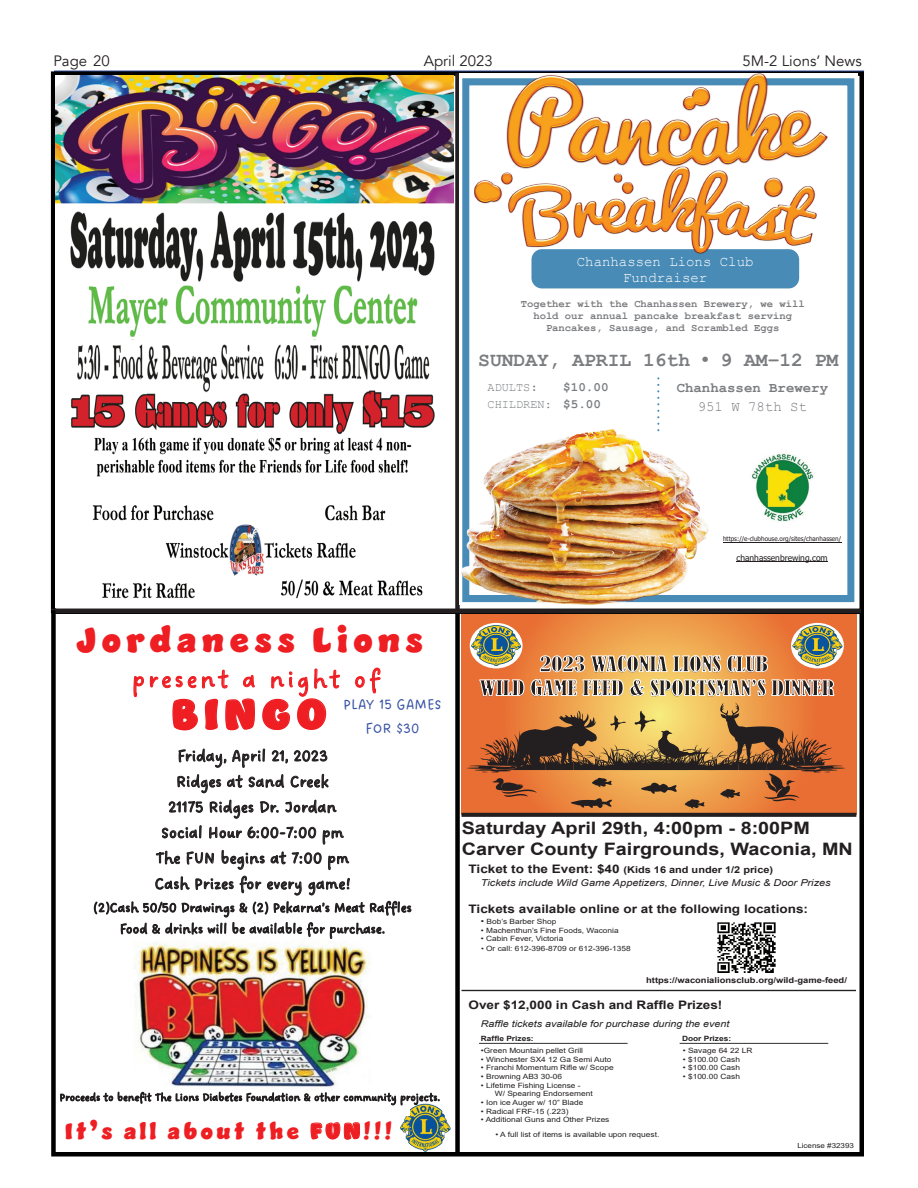
<style>
.page{position:relative;width:918px;height:1188px;background:#fff}
.page>*{position:absolute;margin:0;border:0;box-sizing:border-box;transform-origin:0 0}
.t1{font:42.6px "Jumble";letter-spacing:.145em;color:#ee1e23}
.t2{font:35.55px "Jumble";letter-spacing:.145em;color:#ee1e23}
.t3{font:25.5px "Dreaming Outloud Pro";letter-spacing:.115em;color:#ee1e23}
.t4{font:22.8px "Jumble";letter-spacing:.145em;color:#ee1f23}
.t5{font:condensed 19.95px/24px "Bernard";color:#231f20;text-align:center;scale:1.16 1}
.t6{font:700 19.95px "Courier New";color:#7a7c7f}
.t7{font:17.1px/25.5px "Dreaming Outloud Pro";color:#231f20;text-align:center}
.t8{font:700 17.1px/20.5px "Arial";color:#231f20;scale:1.16 1}
.t9{font:15.6px/23.4px "Dreaming Outloud Pro";color:#3651a3;text-align:center}
.t10{font:15px "Avenir";color:#231f20}
.t11{font:14.25px/21.3px "Dreaming Outloud Pro";color:#231f20;text-align:center}
.t12{font:14.25px/16.2px "Courier New";color:#fefefe;text-align:center}
.t13{font:700 14.25px "Courier New";color:#7a7c7f}
.t14{font:14.25px "Courier New";color:#7a7c7f}
.t15{font:700 12.75px "Courier New";color:#7a7c7f}
.t16{font:12.15px "Courier New";color:#7a7c7f}
.t17{font:700 11.7px "Arial";color:#231f20;scale:1.16 1}
.t18{font:11.4px "Dreaming Outloud Pro";color:#231f20}
.t19{font:700 10.65px/12.1px "Courier New";color:#7a7c7f;text-align:center}
.t20{font:italic 9.45px "Arial";color:#231f20;scale:1.16 1}
.t21{font:700 9.45px "Arial";color:#231f20;scale:1.16 1}
.t22{font:italic 9.3px "Arial";color:#231f20;scale:1.16 1}
.t23{font:8.55px "Tahoma";color:#231f20}
.t24{font:700 8.1px "Arial";color:#231f20;scale:1.16 1}
.t25{font:7.2px/8.7px "Arial";color:#231f20;scale:1.16 1}
.t26{font:700 7.2px "Arial";color:#231f20;scale:1.16 1}
.t27{font:6.9px "Arial";color:#231f20;scale:1.16 1}
.t28{font:6.45px "Tahoma";color:#231f20}
.s1{font-family:"Times New Roman"}
.s2{font-weight:700;font-size:12.75px}
.s3{font-size:11.7px}
.s4{font-size:6.9px}
.s5{font-size:8.1px}
</style>
<div class="page">
<hr style="left:54px;top:70px;width:810px;height:4px;background:#9ba8d0">
<div style="left:51px;top:609px;width:813px;height:547px;background:#fff;border:4px solid #000"></div>
<div style="left:455px;top:74px;width:5px;height:1080px;background:#000"></div>
<div style="left:51px;top:71px;width:813px;height:542px;background:#fff;border:4px solid #000"></div>
<hr style="left:55px;top:609px;width:806px;height:4px;background:#231f20">
<div style="left:455px;top:73px;width:5px;height:536px;background:#231f20"></div>
<svg style="left:462px;top:614px;width:394px;height:199px;background:#e9803d"></svg>
<svg style="left:480px;top:674px;width:44px;height:23px"></svg>
<svg style="left:462px;top:813px;width:394px;height:4px;background:#2a2728"></svg>
<hr style="left:462px;top:990px;width:394px;height:1px;background:#231f20">
<svg style="left:467px;top:703px;width:378px;height:107px;background:#bb783e"></svg>
<svg style="left:470px;top:623px;width:53px;height:45px"></svg>
<svg style="left:471px;top:625px;width:50px;height:41px"></svg>
<svg style="left:791px;top:623px;width:53px;height:45px"></svg>
<svg style="left:531px;top:625px;width:311px;height:71px;background:#e9ac6b"></svg>
<hr style="left:479px;top:1043px;width:149px;height:1px;background:#231f20">
<hr style="left:680px;top:1043px;width:148px;height:1px;background:#231f20">
<img style="left:717px;top:922px;width:59px;height:51px">
<div style="left:459px;top:73px;width:399px;height:532px;background:#fff"></div>
<div style="left:462px;top:78px;width:392px;height:524px;border:7px solid #488bb6"></div>
<img style="left:461px;top:415px;width:263px;height:190px">
<div style="left:531px;top:249px;width:268px;height:39px;background:#488bb6;border-radius:11px"></div>
<img style="left:462px;top:74px;width:380px;height:192px">
<svg style="left:657px;top:377px;width:2px;height:53px"></svg>
<img style="left:718px;top:449px;width:124px;height:135px">
<img style="left:745px;top:449px;width:74px;height:76px">
<hr style="left:723px;top:542px;width:118px;height:1px;background:#231f20">
<hr style="left:737px;top:562px;width:91px;height:1px;background:#231f20">
<img style="left:392px;top:1094px;width:65px;height:63px">
<img style="left:135px;top:941px;width:275px;height:175px">
<img style="left:56px;top:75px;width:398px;height:524px">
<h3 class="t10" style="left:53px;top:52px;width:58px">Page 20</h3>
<h3 class="t10" style="left:424px;top:52px;width:71px">April 2023</h3>
<h3 class="t10" style="left:743px;top:52px;width:121px">5M-2 Lions’ News</h3>
<h3 class="t12" style="left:577px;top:253px;width:178px">Chanhassen Lions Club<br>Fundraiser</h3>
<h3 class="t19" style="left:521px;top:297px;width:285px">Together with the Chanhassen Brewery, we will hold our annual pancake breakfast serving<br>Pancakes, Sausage, and Scrambled Eggs</h3>
<h3 class="t6" style="left:478px;top:347px;width:362px">SUNDAY, APRIL 16th <span class="s1">•</span> 9 AM–12 PM</h3>
<h3 class="t16" style="left:488px;top:380px;width:52px">ADULTS<span class="s2">:</span></h3>
<h3 class="t15" style="left:563px;top:379px;width:47px">$10.00</h3>
<h3 class="t16" style="left:488px;top:396px;width:115px">CHILDREN: <span class="s2">$5.00</span></h3>
<h3 class="t13" style="left:677px;top:379px;width:153px">Chanhassen Brewery</h3>
<h3 class="t14" style="left:698px;top:397px;width:111px">951 W 78th St</h3>
<p class="t28" style="left:723px;top:535px;width:120px">https://e-clubhouse.org/sites/chanhassen/</p>
<p class="t23" style="left:737px;top:552px;width:93px">chanhassenbrewing.com</p>
<h2 class="t2" style="left:76px;top:614px;width:348px">Jordaness Lions</h2>
<h3 class="t3" style="left:132px;top:665px;width:250px">present a night of</h3>
<h1 class="t1" style="left:172px;top:683px;width:156px">BINGO</h1>
<h3 class="t7" style="left:154px;top:744px;width:198px">Friday, April 21, 2023<br>Ridges at Sand Creek<br>21175 Ridges Dr. Jordan<br>Social Hour 6:00-7:00 pm<br>The FUN begins at 7:00 pm<br>Cash Prizes for every game!</h3>
<h3 class="t11" style="left:93px;top:898px;width:320px">(2)Cash 50/50 Drawings &amp; (2) Pekarna’s Meat Raffles<br>Food &amp; drinks will be available for purchase.</h3>
<h3 class="t9" style="left:343px;top:693px;width:100px">PLAY 15 GAMES<br>FOR $30</h3>
<h3 class="t18" style="left:59px;top:1091px;width:382px">Proceeds to benefit The Lions Diabetes Foundation &amp; other community projects.</h3>
<h3 class="t4" style="left:65px;top:1114px;width:329px">It’s all about the FUN!!!</h3>
<h3 class="t5" style="left:479px;top:652px;width:307px">2023 WACONIA LIONS CLUB<br>WILD GAME FEED &amp; SPORTSMAN’S DINNER</h3>
<h3 class="t8" style="left:462px;top:818px;width:339px">Saturday April 29th, 4:00pm - 8:00PM<br>Carver County Fairgrounds, Waconia, MN</h3>
<h3 class="t21" style="left:469px;top:863px;width:264px"><span class="s3">Ticket to the Event: $40</span> (Kids 16 and under 1/2 price)</h3>
<h3 class="t20" style="left:481px;top:877px;width:303px">Tickets include Wild Game Appetizers, Dinner, Live Music &amp; Door Prizes</h3>
<h3 class="t17" style="left:469px;top:901px;width:294px">Tickets available online or at the following locations:</h3>
<p class="t25" style="left:481px;top:944px;width:131px"><span class="s4">•</span> Or call: 612-396-8709 or 612-396-1358</p>
<p class="t25" style="left:481px;top:917px;width:67px"><span class="s5">•</span> Bob’s Barber Shop</p>
<p class="t25" style="left:481px;top:926px;width:120px">• Machenthun’s Fine Foods, Waconia</p>
<p class="t25" style="left:481px;top:934px;width:73px">• Cabin Fever, Victoria</p>
<p class="t24" style="left:646px;top:975px;width:175px">https://waconialionsclub.org/wild-game-feed/</p>
<h3 class="t17" style="left:469px;top:997px;width:220px">Over $12,000 in Cash and Raffle Prizes!</h3>
<p class="t22" style="left:481px;top:1018px;width:216px">Raffle tickets available for purchase during the event</p>
<p class="t25" style="left:481px;top:1046px;width:90px">•Green Mountain pellet Grill</p>
<p class="t25" style="left:481px;top:1055px;width:114px">• Winchester SX4 12 Ga Semi Auto</p>
<p class="t25" style="left:481px;top:1064px;width:116px">• Franchi Momentum Rifle w/ Scope</p>
<p class="t25" style="left:481px;top:1072px;width:72px">• Browning AB3 30-06</p>
<p class="t25" style="left:495px;top:1081px;width:86px;text-indent:-14px">• Lifetime Fishing License -<br>W/ Spearing Endorsement</p>
<p class="t25" style="left:481px;top:1098px;width:90px">• Ion ice Auger w/ 10” Blade</p>
<p class="t25" style="left:481px;top:1107px;width:77px">• Radical FRF-15 (.223)</p>
<p class="t25" style="left:481px;top:1116px;width:112px">• Additional Guns and Other Prizes</p>
<p class="t26" style="left:481px;top:1033px;width:47px">Raffle Prizes:</p>
<p class="t26" style="left:682px;top:1033px;width:44px">Door Prizes:</p>
<p class="t25" style="left:683px;top:1046px;width:62px">• Savage 64 22 LR</p>
<p class="t25" style="left:683px;top:1055px;width:51px">• $100.00 Cash</p>
<p class="t25" style="left:683px;top:1064px;width:51px">• $100.00 Cash</p>
<p class="t25" style="left:683px;top:1072px;width:51px">• $100.00 Cash</p>
<p class="t25" style="left:496px;top:1130px;width:143px">• A full list of items is available upon request.</p>
<p class="t27" style="left:797px;top:1141px;width:50px">License #32393</p>
</div>
